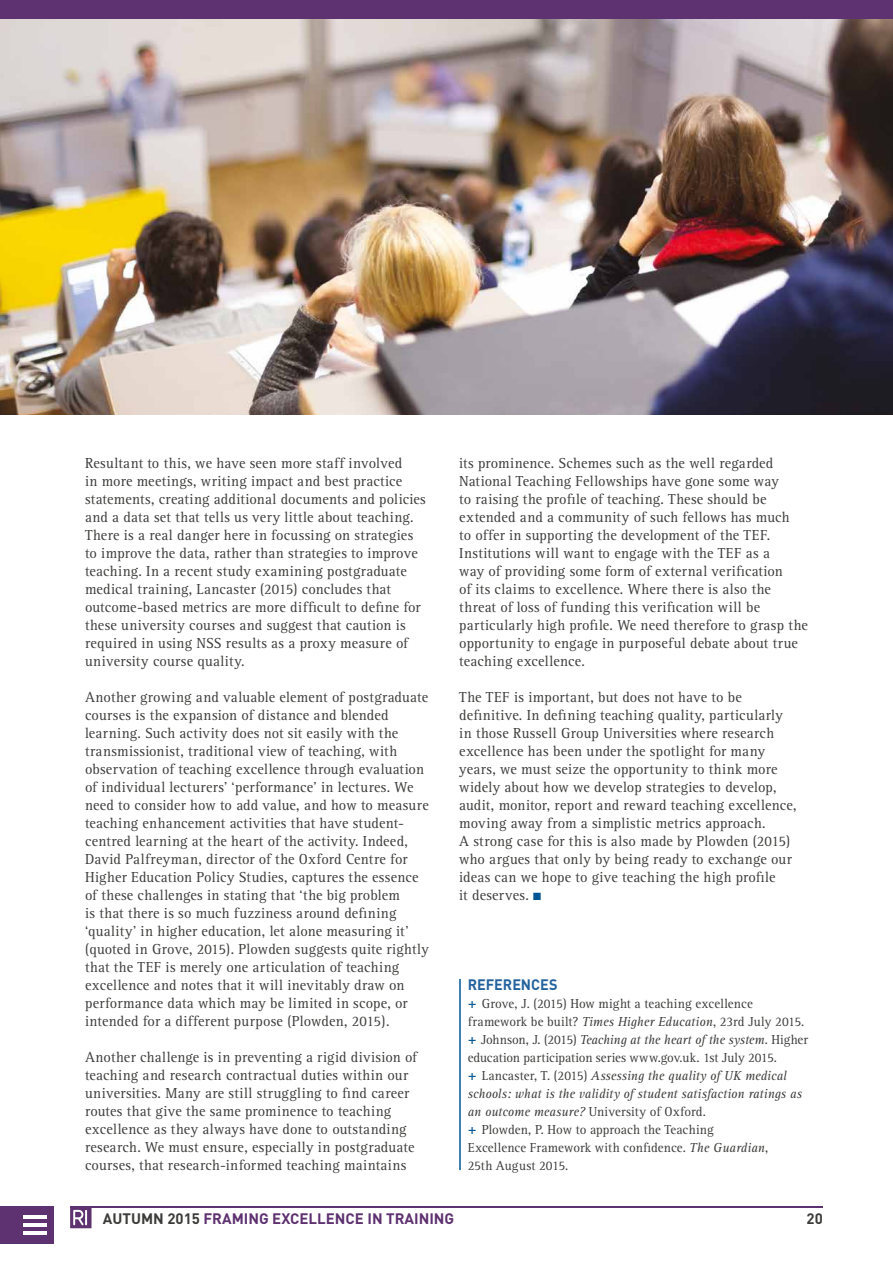
<style>
.page{position:relative;width:893px;height:1263px;background:#fff}
.page>*{position:absolute;margin:0;border:0;box-sizing:border-box;transform-origin:0 0}
.t1{font:15px/18px "Rotis Serif";letter-spacing:.015em;color:#3c3c3b;scale:.96 1}
.t2{font:700 15px "DIN";color:#5e3170}
.t3{font:700 15px "DIN";letter-spacing:-.005em;color:#23629e;scale:.96 1}
.t4{font:700 15px "DIN";color:#3c3c3b}
.t5{font:13.5px/18px "Rotis Serif";letter-spacing:.005em;color:#3c3c3b;scale:.96 1}
.s1{color:#005694}
.s2{font-weight:700;font-size:15px;color:#005694}
.s3{font-style:italic}
.s4{color:#3c3c3b}
</style>
<div class="page">
<img style="left:0;top:18px;width:893px;height:396px">
<hr style="left:459px;top:979px;width:2px;height:191px;background:#005694">
<div style="left:0;top:0;width:893px;height:18px;background:#5e3170"></div>
<hr style="left:70px;top:1206px;width:753px;height:2px;background:#5e3170">
<svg style="left:70px;top:1208px;width:22px;height:20px"></svg>
<div style="left:0;top:1206px;width:54px;height:37px;background:#5e3170"></div>
<hr style="left:23px;top:1215px;width:24px;height:4px;background:#fff">
<hr style="left:23px;top:1223px;width:24px;height:4px;background:#fff">
<hr style="left:23px;top:1231px;width:24px;height:4px;background:#fff">
<p class="t1" style="left:85px;top:454px;width:356px">Resultant to this, we have seen more staff involved<br>in more meetings, writing impact and best practice statements, creating additional documents and policies and a data set that tells us very little about teaching.<br>There is a real danger here in focussing on strategies to improve the data, rather than strategies to improve teaching. In a recent study examining postgraduate medical training, Lancaster (2015) concludes that outcome-based metrics are more difficult to define for these university courses and suggest that caution is required in using NSS results as a proxy measure of university course quality.</p>
<p class="t1" style="left:85px;top:688px;width:360px">Another growing and valuable element of postgraduate courses is the expansion of distance and blended learning. Such activity does not sit easily with the transmissionist, traditional view of teaching, with observation of teaching excellence through evaluation of individual lecturers’ ‘performance’ in lectures. We need to consider how to add value, and how to measure teaching enhancement activities that have student&shy;centred learning at the heart of the activity. Indeed, David Palfreyman, director of the Oxford Centre for Higher Education Policy Studies, captures the essence of these challenges in stating that ‘the big problem<br>is that there is so much fuzziness around defining ‘quality’ in higher education, let alone measuring it’ (quoted in Grove, 2015). Plowden suggests quite rightly that the TEF is merely one articulation of teaching excellence and notes that it will inevitably draw on performance data which may be limited in scope, or intended for a different purpose (Plowden, 2015).</p>
<p class="t1" style="left:85px;top:1048px;width:347px">Another challenge is in preventing a rigid division of teaching and research contractual duties within our universities. Many are still struggling to find career routes that give the same prominence to teaching excellence as they always have done to outstanding research. We must ensure, especially in postgraduate courses, that research-informed teaching maintains</p>
<p class="t1" style="left:459px;top:454px;width:365px">its prominence. Schemes such as the well regarded National Teaching Fellowships have gone some way<br>to raising the profile of teaching. These should be extended and a community of such fellows has much<br>to offer in supporting the development of the TEF.<br>Institutions will want to engage with the TEF as a<br>way of providing some form of external verification<br>of its claims to excellence. Where there is also the threat of loss of funding this verification will be particularly high profile. We need therefore to grasp the opportunity to engage in purposeful debate about true teaching excellence.</p>
<p class="t1" style="left:459px;top:688px;width:353px">The TEF is important, but does not have to be definitive. In defining teaching quality, particularly in those Russell Group Universities where research excellence has been under the spotlight for many years, we must seize the opportunity to think more widely about how we develop strategies to develop, audit, monitor, report and reward teaching excellence, moving away from a simplistic metrics approach.<br>A strong case for this is also made by Plowden (2015) who argues that only by being ready to exchange our ideas can we hope to give teaching the high profile<br>it deserves. <span class="s1">■</span></p>
<p class="t3" style="left:468px;top:975px;width:95px">REFERENCES</p>
<p class="t5" style="left:468px;top:995px;width:356px"><span class="s2">+</span> Grove, J. (2015) How might a teaching excellence framework be built? <span class="s3">Times Higher Education</span>, 23rd July 2015. <span class="s2">+</span> Johnson, J. (2015) <span class="s3">Teaching at the heart of the system</span>. Higher education participation series www.gov.uk. 1st July 2015.<br><span class="s2">+</span> Lancaster, T. (2015) <span class="s3">Assessing the quality of UK medical schools: what is the validity of student satisfaction ratings as an outcome measure?</span> University of Oxford.<br><span class="s2">+</span> Plowden, P. How to approach the Teaching<br>Excellence Framework with confidence. <span class="s3">The Guardian</span>,<br>25th August 2015.</p>
<p class="t2" style="left:103px;top:1209px;width:353px"><span class="s4">AUTUMN 2015</span> FRAMING EXCELLENCE IN TRAINING</p>
<p class="t4" style="left:806px;top:1209px;width:18px">20</p>
</div>
